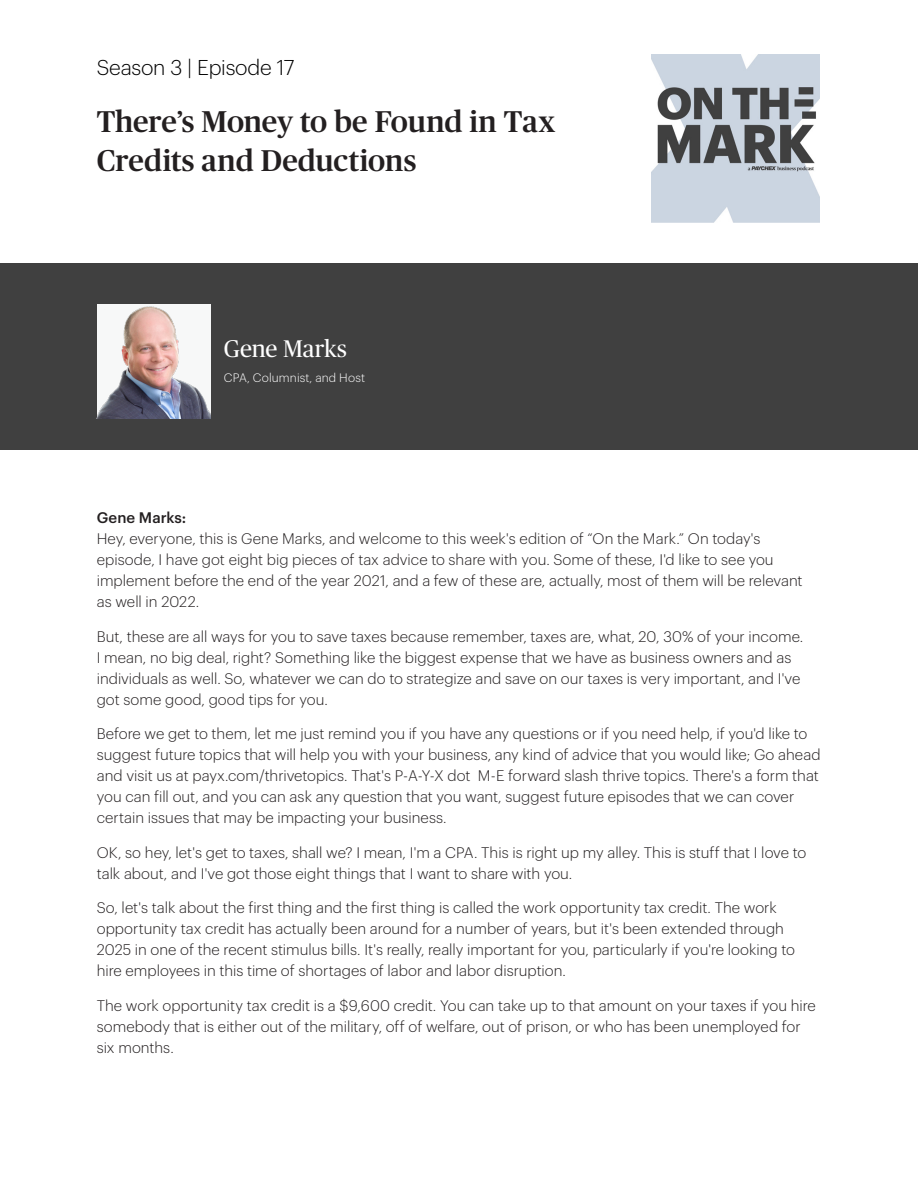
<style>
.page{position:relative;width:918px;height:1188px;background:#fff}
.page>*{position:absolute;margin:0;border:0;box-sizing:border-box;transform-origin:0 0}
.Salesheet_headline{font:500 30px/39px "Publico Headline";letter-spacing:-.005em;color:#231f20}
._3_Line_Subhead-sale{font:24px "Publico Headline";letter-spacing:-.005em;color:#fff}
.Body_10_14{font:300 21px "Graphik";letter-spacing:-.01em;color:#000}
.Body_10_14-2{font:300 15px/21px "Graphik";color:#231f20}
.Name{font:500 15px "Graphik";letter-spacing:.005em;color:#231f20}
._3_Line_Subhead-sale-2{font:300 12px "Graphik";letter-spacing:.01em;color:#fff}
</style>
<div class="page">
<div style="left:0;top:264px;width:918px;height:186px;background:#404040"></div>
<img style="left:97px;top:305px;width:113px;height:113px">
<img style="left:651px;top:54px;width:169px;height:169px">
<p class="Body_10_14" style="left:97px;top:53px;width:199px">Season 3 | Episode 17</p>
<p class="Salesheet_headline" style="left:97px;top:100px;width:460px">There’s Money to be Found in Tax<br>Credits and Deductions</p>
<p class="_3_Line_Subhead-sale" style="left:224px;top:332px;width:125px">Gene Marks</p>
<p class="_3_Line_Subhead-sale-2" style="left:224px;top:369px;width:143px">CPA, Columnist, and Host</p>
<p class="Name" style="left:97px;top:506px;width:91px">Gene Marks:</p>
<p class="Body_10_14-2" style="left:97px;top:527px;width:707px">Hey, everyone, this is Gene Marks, and welcome to this week's edition of “On the Mark.” On today's episode, I have got eight big pieces of tax advice to share with you. Some of these, I'd like to see you implement before the end of the year 2021, and a few of these are, actually, most of them will be relevant as well in 2022.</p>
<p class="Body_10_14-2" style="left:97px;top:625px;width:708px">But, these are all ways for you to save taxes because remember, taxes are, what, 20, 30% of your income.<br>I mean, no big deal, right? Something like the biggest expense that we have as business owners and as individuals as well. So, whatever we can do to strategize and save on our taxes is very important, and I've got some good, good tips for you.</p>
<p class="Body_10_14-2" style="left:97px;top:722px;width:725px">Before we get to them, let me just remind you if you have any questions or if you need help, if you'd like to suggest future topics that will help you with your business, any kind of advice that you would like; Go ahead and visit us at payx.com/thrivetopics. That's P-A-Y-X dot M-E forward slash thrive topics. There's a form that you can fill out, and you can ask any question that you want, suggest future episodes that we can cover certain issues that may be impacting your business.</p>
<p class="Body_10_14-2" style="left:97px;top:841px;width:711px">OK, so hey, let's get to taxes, shall we? I mean, I'm a CPA. This is right up my alley. This is stuff that I love to talk about, and I've got those eight things that I want to share with you.</p>
<p class="Body_10_14-2" style="left:97px;top:896px;width:700px">So, let's talk about the first thing and the first thing is called the work opportunity tax credit. The work opportunity tax credit has actually been around for a number of years, but it's been extended through 2025 in one of the recent stimulus bills. It's really, really important for you, particularly if you're looking to hire employees in this time of shortages of labor and labor disruption.</p>
<p class="Body_10_14-2" style="left:97px;top:994px;width:721px">The work opportunity tax credit is a $9,600 credit. You can take up to that amount on your taxes if you hire somebody that is either out of the military, off of welfare, out of prison, or who has been unemployed for six months.</p>
</div>
